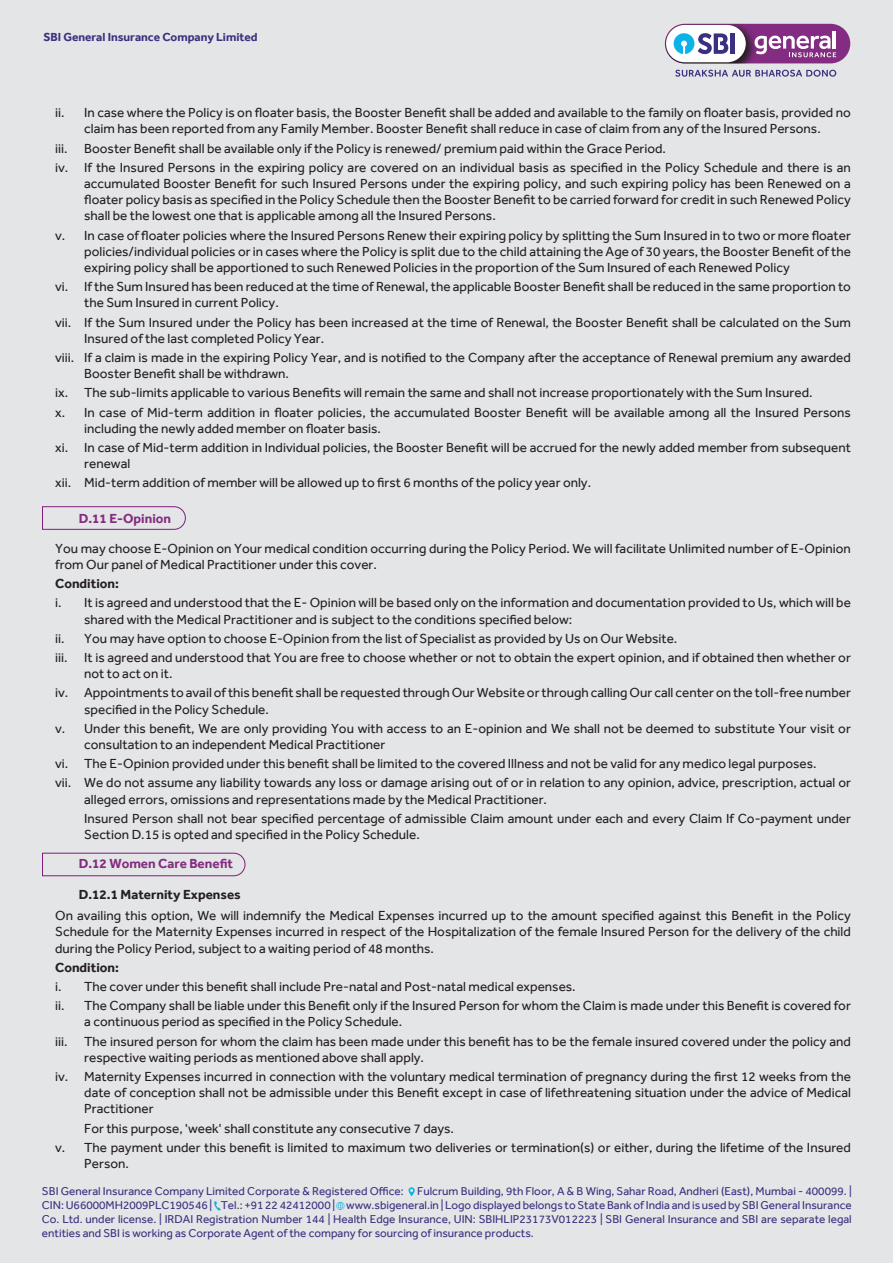
<style>
.page{position:relative;width:893px;height:1263px;background:#e4e5e6}
.page>*{position:absolute;margin:0;border:0;box-sizing:border-box;transform-origin:0 0}
.t1{font:13.5px/19.2px "Effra";color:#231f20}
.t2{font:700 13.5px "Effra";color:#231f20}
.t3{font:700 13.5px "Effra";color:#832c81}
.t4{font:700 12px "Effra";color:#3b307f}
.t5{font:11.7px/14.1px "Effra";color:#3b307f;text-align:justify}
</style>
<div class="page">
<div style="left:665px;top:24px;width:185px;height:39px;background:#832c81;border-radius:20px"></div>
<img style="left:665px;top:24px;width:89px;height:39px">
<div style="left:666px;top:25px;width:80px;height:37px;background:#fefefe;border-radius:19px"></div>
<svg style="left:674px;top:33px;width:54px;height:21px"></svg>
<div style="left:730px;top:33px;width:5px;height:21px;background:#3b307f"></div>
<hr style="left:833px;top:31px;width:3px;height:18px;background:#fefefe">
<svg style="left:754px;top:36px;width:82px;height:21px"></svg>
<svg style="left:675px;top:70px;width:161px;height:7px"></svg>
<svg style="left:42px;top:506px;width:144px;height:24px"></svg>
<svg style="left:42px;top:852px;width:204px;height:24px"></svg>
<svg style="left:408px;top:1187px;width:7px;height:9px"></svg>
<svg style="left:214px;top:1201px;width:7px;height:10px"></svg>
<svg style="left:336px;top:1202px;width:8px;height:8px"></svg>
<p class="t4" style="left:43px;top:30px;width:216px">SBI General Insurance Company Limited</p>
<p class="t1" style="left:55px;top:104px;width:797px;line-height:16.2px;text-align:center">ii. In case where the Policy is on floater basis, the Booster Benefit shall be added and available to the family on floater basis, provided no claim has been reported from any Family Member. Booster Benefit shall reduce in case of claim from any of the Insured Persons.</p>
<p class="t1" style="left:55px;top:138px;width:797px">iii. Booster Benefit shall be available only if the Policy is renewed/ premium paid within the Grace Period.<br>iv. If the Insured Persons in the expiring policy are covered on an individual basis as specified in the Policy Schedule and there is an</p>
<p class="t1" style="left:84px;top:175px;width:768px;line-height:16.2px;text-align:justify">accumulated Booster Benefit for such Insured Persons under the expiring policy, and such expiring policy has been Renewed on a floater policy basis as specified in the Policy Schedule then the Booster Benefit to be carried forward for credit in such Renewed Policy shall be the lowest one that is applicable among all the Insured Persons.</p>
<p class="t1" style="left:84px;top:227px;width:768px;line-height:16.2px;text-align:justify;text-indent:-29px">v. In case of floater policies where the Insured Persons Renew their expiring policy by splitting the Sum Insured in to two or more floater policies/individual policies or in cases where the Policy is split due to the child attaining the Age of 30 years, the Booster Benefit of the expiring policy shall be apportioned to such Renewed Policies in the proportion of the Sum Insured of each Renewed Policy</p>
<p class="t1" style="left:84px;top:278px;width:768px;line-height:16.2px;text-indent:-29px">vi. If the Sum Insured has been reduced at the time of Renewal, the applicable Booster Benefit shall be reduced in the same proportion to the Sum Insured in current Policy.</p>
<p class="t1" style="left:84px;top:314px;width:768px;line-height:16.2px;text-indent:-29px">vii. If the Sum Insured under the Policy has been increased at the time of Renewal, the Booster Benefit shall be calculated on the Sum<br>Insured of the last completed Policy Year.</p>
<p class="t1" style="left:84px;top:349px;width:768px;line-height:16.2px;text-indent:-29px">viii. If a claim is made in the expiring Policy Year, and is notified to the Company after the acceptance of Renewal premium any awarded<br>Booster Benefit shall be withdrawn.</p>
<p class="t1" style="left:55px;top:383px;width:797px">ix. The sub-limits applicable to various Benefits will remain the same and shall not increase proportionately with the Sum Insured.<br>x. In case of Mid-term addition in floater policies, the accumulated Booster Benefit will be available among all the Insured Persons</p>
<p class="t1" style="left:55px;top:419px;width:797px;text-indent:29px">including the newly added member on floater basis.<br>xi. In case of Mid-term addition in Individual policies, the Booster Benefit will be accrued for the newly added member from subsequent</p>
<p class="t1" style="left:55px;top:454px;width:537px;text-indent:29px">renewal<br>xii. Mid-term addition of member will be allowed up to first 6 months of the policy year only.</p>
<p class="t3" style="left:79px;top:510px;width:94px">D.11 E-Opinion</p>
<p class="t1" style="left:55px;top:540px;width:797px;line-height:16.2px">You may choose E-Opinion on Your medical condition occurring during the Policy Period. We will facilitate Unlimited number of E-Opinion from Our panel of Medical Practitioner under this cover.</p>
<p class="t2" style="left:55px;top:576px;width:65px">Condition:</p>
<p class="t1" style="left:84px;top:595px;width:768px;line-height:16.2px;text-indent:-29px">i. It is agreed and understood that the E- Opinion will be based only on the information and documentation provided to Us, which will be shared with the Medical Practitioner and is subject to the conditions specified below:</p>
<p class="t1" style="left:55px;top:629px;width:797px">ii. You may have option to choose E-Opinion from the list of Specialist as provided by Us on Our Website.<br>iii. It is agreed and understood that You are free to choose whether or not to obtain the expert opinion, and if obtained then whether or</p>
<p class="t1" style="left:55px;top:664px;width:797px;text-indent:29px">not to act on it.<br>iv. Appointments to avail of this benefit shall be requested through Our Website or through calling Our call center on the toll-free number</p>
<p class="t1" style="left:55px;top:699px;width:797px;text-indent:29px">specified in the Policy Schedule.<br>v. Under this benefit, We are only providing You with access to an E-opinion and We shall not be deemed to substitute Your visit or</p>
<p class="t1" style="left:55px;top:735px;width:797px;text-indent:29px">consultation to an independent Medical Practitioner<br>vi. The E-Opinion provided under this benefit shall be limited to the covered Illness and not be valid for any medico legal purposes.<br>vii. We do not assume any liability towards any loss or damage arising out of or in relation to any opinion, advice, prescription, actual or</p>
<p class="t1" style="left:84px;top:789px;width:768px">alleged errors, omissions and representations made by the Medical Practitioner.<br>Insured Person shall not bear specified percentage of admissible Claim amount under each and every Claim If Co-payment under</p>
<p class="t1" style="left:84px;top:825px;width:337px">Section D.15 is opted and specified in the Policy Schedule.</p>
<p class="t3" style="left:79px;top:856px;width:156px">D.12 Women Care Benefit</p>
<p class="t2" style="left:79px;top:886px;width:163px">D.12.1 Maternity Expenses</p>
<p class="t1" style="left:55px;top:907px;width:797px;line-height:16.2px;text-align:justify">On availing this option, We will indemnify the Medical Expenses incurred up to the amount specified against this Benefit in the Policy Schedule for the Maternity Expenses incurred in respect of the Hospitalization of the female Insured Person for the delivery of the child during the Policy Period, subject to a waiting period of 48 months.</p>
<p class="t2" style="left:55px;top:959px;width:65px">Condition:</p>
<p class="t1" style="left:55px;top:977px;width:797px">i. The cover under this benefit shall include Pre-natal and Post-natal medical expenses.<br>ii. The Company shall be liable under this Benefit only if the Insured Person for whom the Claim is made under this Benefit is covered for</p>
<p class="t1" style="left:55px;top:1012px;width:797px;text-indent:29px">a continuous period as specified in the Policy Schedule.<br>iii. The insured person for whom the claim has been made under this benefit has to be the female insured covered under the policy and</p>
<p class="t1" style="left:55px;top:1047px;width:797px;text-indent:29px">respective waiting periods as mentioned above shall apply.<br>iv. Maternity Expenses incurred in connection with the voluntary medical termination of pregnancy during the first 12 weeks from the</p>
<p class="t1" style="left:84px;top:1084px;width:768px;line-height:16.2px">date of conception shall not be admissible under this Benefit except in case of lifethreatening situation under the advice of Medical<br>Practitioner</p>
<p class="t1" style="left:55px;top:1118px;width:797px;text-indent:29px">For this purpose, 'week' shall constitute any consecutive 7 days.<br>v. The payment under this benefit is limited to maximum two deliveries or termination(s) or either, during the lifetime of the Insured</p>
<p class="t1" style="left:84px;top:1154px;width:46px">Person.</p>
<p class="t5" style="left:42px;top:1184px;width:811px">SBI General Insurance Company Limited Corporate &amp; Registered Office: Fulcrum Building, 9th Floor, A &amp; B Wing, Sahar Road, Andheri (East), Mumbai - 400099. | CIN: U66000MH2009PLC190546 | Tel.: +91 22 42412000 | www.sbigeneral.in | Logo displayed belongs to State Bank of India and is used by SBI General Insurance Co. Ltd. under license. | IRDAI Registration Number 144 | Health Edge Insurance, UIN: SBIHLIP23173V012223 | SBI General Insurance and SBI are separate legal entities and SBI is working as Corporate Agent of the company for sourcing of insurance products.</p>
</div>
